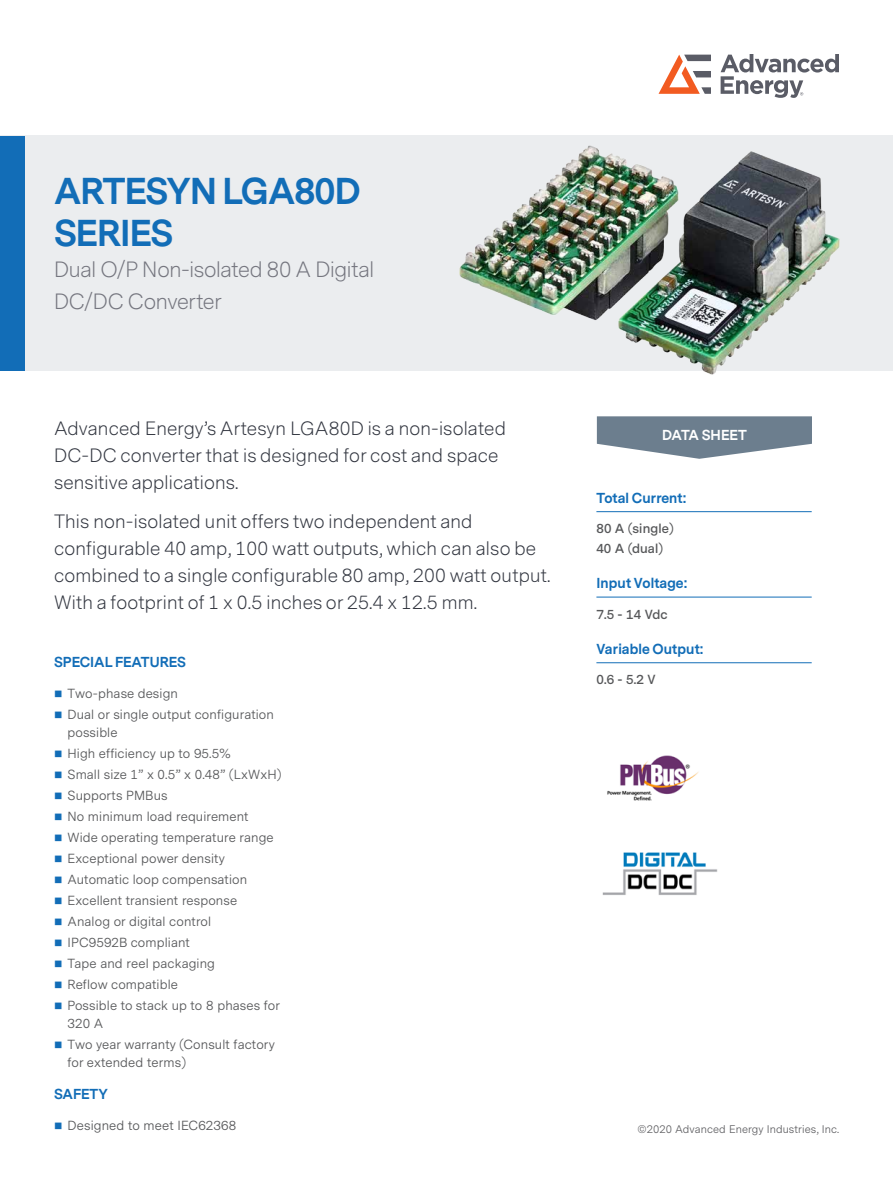
<style>
.page{position:relative;width:893px;height:1188px;background:#fff}
.page>*{position:absolute;margin:0;border:0;box-sizing:border-box;transform-origin:0 0}
.t1{font:700 34.95px/41.8px "Messina Sans";letter-spacing:-.025em;color:#126db7}
.t2{font:300 20.55px/31.5px "Messina Sans";letter-spacing:-.015em;color:#75767f}
.t3{font:300 18px/27px "Messina Sans";letter-spacing:.01em;color:#323640}
.t4{font:700 13.5px "Messina Sans";letter-spacing:.01em;color:#126db7}
.t5{font:700 13.5px "Messina Sans";color:#fff}
.t6{font:13.2px/18px "Messina Sans";letter-spacing:.01em;color:#57585a}
.t7{font:600 13.2px/19.8px "Messina Sans";letter-spacing:.01em;color:#57585a}
.t8{font:11.1px "Messina Sans";letter-spacing:.01em;color:#636366}
.s1{color:#126db7}
</style>
<div class="page">
<div style="left:0;top:136px;width:893px;height:235px;background:#ebedef"></div>
<div style="left:0;top:136px;width:24px;height:235px;background:#126db7"></div>
<svg style="left:597px;top:439px;width:215px;height:20px"></svg>
<hr style="left:596px;top:511px;width:216px;height:1px;background:#126db7">
<hr style="left:596px;top:597px;width:216px;height:1px;background:#126db7">
<hr style="left:596px;top:663px;width:216px;height:1px;background:#126db7">
<img style="left:602px;top:852px;width:116px;height:43px">
<img style="left:607px;top:755px;width:92px;height:46px">
<img style="left:416px;top:71px;width:477px;height:368px">
<svg style="left:658px;top:55px;width:53px;height:39px"></svg>
<svg style="left:721px;top:54px;width:118px;height:44px"></svg>
<h1 class="t1" style="left:54px;top:171px;width:308px">ARTESYN LGA80D<br>SERIES</h1>
<h2 class="t2" style="left:54px;top:254px;width:322px">Dual O/P Non-isolated 80 A Digital<br>DC/DC Converter</h2>
<h3 class="t3" style="left:54px;top:415px;width:453px">Advanced Energy’s Artesyn LGA80D is a non-isolated</h3>
<p class="t5" style="left:662px;top:425px;width:86px">DATA SHEET</p>
<h3 class="t3" style="left:54px;top:442px;width:446px">DC-DC converter that is designed for cost and space sensitive applications.</h3>
<h3 class="t3" style="left:54px;top:508px;width:498px">This non-isolated unit offers two independent and configurable 40 amp, 100 watt outputs, which can also be combined to a single configurable 80 amp, 200 watt output.<br>With a footprint of 1 x 0.5 inches or 25.4 x 12.5 mm.</h3>
<p class="t4" style="left:596px;top:488px;width:91px">Total Current:</p>
<p class="t7" style="left:596px;top:520px;width:79px">80 A (single)<br>40 A (dual)</p>
<p class="t4" style="left:596px;top:574px;width:92px">Input Voltage:</p>
<p class="t7" style="left:596px;top:605px;width:73px">7.5 - 14 Vdc</p>
<p class="t4" style="left:596px;top:639px;width:109px">Variable Output:</p>
<p class="t7" style="left:596px;top:671px;width:61px">0.6 - 5.2 V</p>
<p class="t4" style="left:54px;top:652px;width:134px">SPECIAL FEATURES</p>
<p class="t6" style="left:54px;top:685px;width:125px"><span class="s1">■</span> Two-phase design</p>
<p class="t6" style="left:68px;top:706px;width:208px;text-indent:-14px"><span class="s1">■</span> Dual or single output configuration possible</p>
<p class="t6" style="left:54px;top:745px;width:178px"><span class="s1">■</span> High efficiency up to 95.5%</p>
<p class="t6" style="left:54px;top:766px;width:229px"><span class="s1">■</span> Small size 1” x 0.5” x 0.48” (LxWxH)</p>
<p class="t6" style="left:54px;top:787px;width:115px"><span class="s1">■</span> Supports PMBus</p>
<p class="t6" style="left:54px;top:808px;width:196px"><span class="s1">■</span> No minimum load requirement</p>
<p class="t6" style="left:54px;top:829px;width:221px"><span class="s1">■</span> Wide operating temperature range</p>
<p class="t6" style="left:54px;top:850px;width:172px"><span class="s1">■</span> Exceptional power density</p>
<p class="t6" style="left:54px;top:871px;width:195px"><span class="s1">■</span> Automatic loop compensation</p>
<p class="t6" style="left:54px;top:892px;width:185px"><span class="s1">■</span> Excellent transient response</p>
<p class="t6" style="left:54px;top:913px;width:159px"><span class="s1">■</span> Analog or digital control</p>
<p class="t6" style="left:54px;top:934px;width:137px"><span class="s1">■</span> IPC9592B compliant</p>
<p class="t6" style="left:54px;top:955px;width:162px"><span class="s1">■</span> Tape and reel packaging</p>
<p class="t6" style="left:54px;top:976px;width:125px"><span class="s1">■</span> Reflow compatible</p>
<p class="t6" style="left:68px;top:997px;width:214px;text-indent:-14px"><span class="s1">■</span> Possible to stack up to 8 phases for<br>320 A</p>
<p class="t6" style="left:68px;top:1036px;width:209px;text-indent:-14px"><span class="s1">■</span> Two year warranty (Consult factory for extended terms)</p>
<p class="t4" style="left:54px;top:1085px;width:55px">SAFETY</p>
<p class="t6" style="left:54px;top:1117px;width:184px"><span class="s1">■</span> Designed to meet IEC62368</p>
<p class="t8" style="left:637px;top:1122px;width:203px">©2020 Advanced Energy Industries, Inc.</p>
</div>
